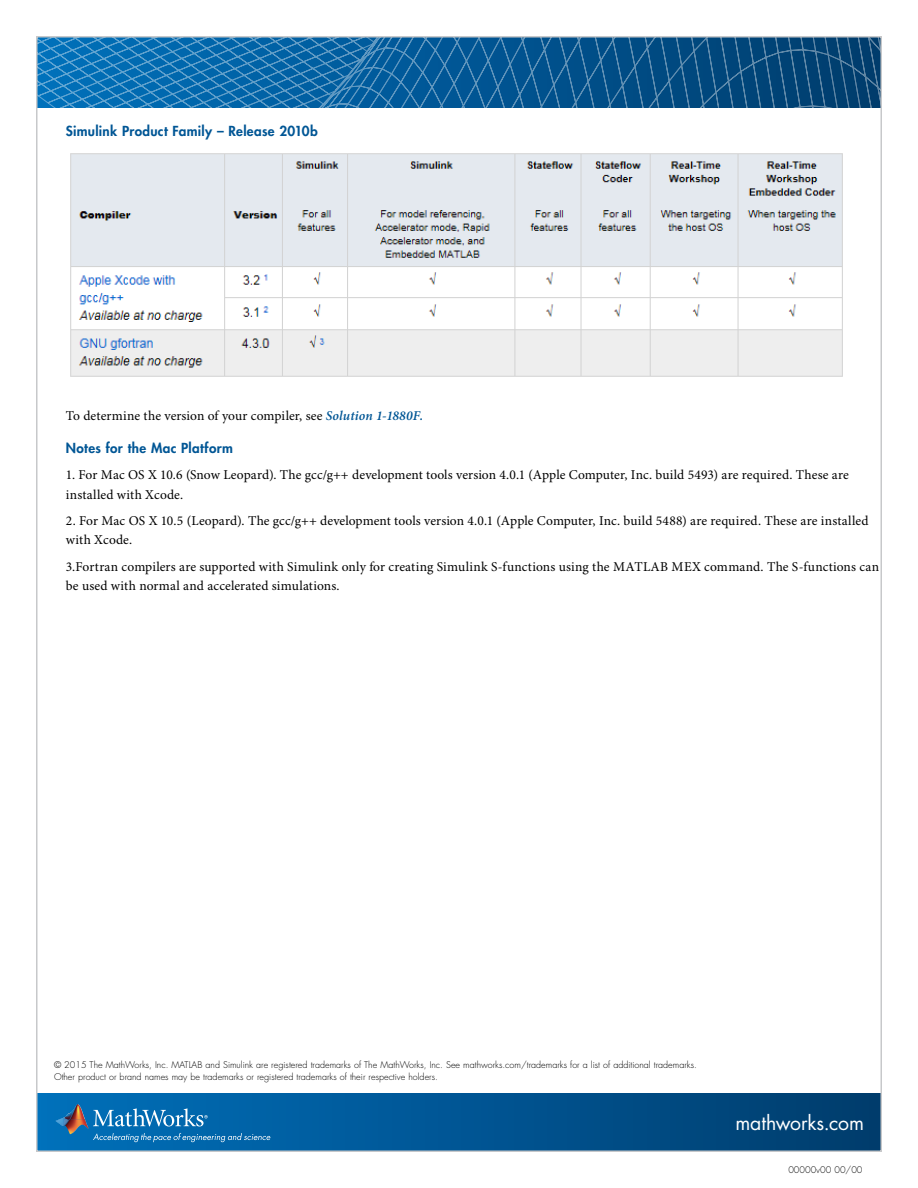
<style>
.page{position:relative;width:918px;height:1188px;background:#fff}
.page>*{position:absolute;margin:0;border:0;box-sizing:border-box;transform-origin:0 0}
.t1{font:19.5px "Futura Std";letter-spacing:-.005em;color:#fff}
.t2{font:13.5px/19.5px "Minion Pro";letter-spacing:.005em;color:#000}
.t3{font:800 13.5px "Futura Std";letter-spacing:.025em;color:#005695}
.t4{font:300 9px/11.2px "Futura Std";color:#000}
.s1{font-weight:600;font-style:italic;color:#005695}
</style>
<div class="page">
<div style="left:37px;top:1094px;width:844px;height:57px;background:linear-gradient(to right,#0070bb,#003c6d)"></div>
<svg style="left:39px;top:39px;width:384px;height:69px;background:#1872b1"></svg>
<svg style="left:423px;top:39px;width:25px;height:69px;background:#0e609c"></svg>
<svg style="left:448px;top:39px;width:16px;height:69px"></svg>
<svg style="left:464px;top:39px;width:415px;height:69px;background:#0d5286"></svg>
<img style="left:64px;top:1104px;width:21px;height:15px">
<svg style="left:56px;top:1118px;width:8px;height:8px"></svg>
<img style="left:64px;top:1119px;width:25px;height:15px">
<svg style="left:93px;top:1133px;width:177px;height:9px;background:#2d82bb"></svg>
<svg style="left:93px;top:1108px;width:115px;height:19px;background:#3e8dc2"></svg>
<img style="left:70px;top:153px;width:773px;height:224px">
<p class="t3" style="left:66px;top:123px;width:253px">Simulink Product Family – Release 2010b</p>
<p class="t2" style="left:66px;top:406px;width:359px">To determine the version of your compiler, see <span class="s1">Solution 1-1880F.</span></p>
<p class="t3" style="left:66px;top:439px;width:168px">Notes for the Mac Platform</p>
<p class="t2" style="left:66px;top:466px;width:785px">1. For Mac OS X 10.6 (Snow Leopard). The gcc/g++ development tools version 4.0.1 (Apple Computer, Inc. build 5493) are required. These are installed with Xcode.</p>
<p class="t2" style="left:66px;top:511px;width:804px">2. For Mac OS X 10.5 (Leopard). The gcc/g++ development tools version 4.0.1 (Apple Computer, Inc. build 5488) are required. These are installed with Xcode.</p>
<p class="t2" style="left:66px;top:557px;width:815px">3.Fortran compilers are supported with Simulink only for creating Simulink S-functions using the MATLAB MEX command. The S-functions can be used with normal and accelerated simulations.</p>
<p class="t4" style="left:54px;top:1060px;width:644px">© 2015 The MathWorks, Inc. MATLAB and Simulink are registered trademarks of The MathWorks, Inc. See mathworks.com/trademarks for a list of additional trademarks.<br>Other product or brand names may be trademarks or registered trademarks of their respective holders.</p>
<h1 class="t1" style="left:735px;top:1110px;width:130px">mathworks.com</h1>
<p class="t4" style="left:788px;top:1165px;width:76px">00000v00 00/00</p>
</div>
